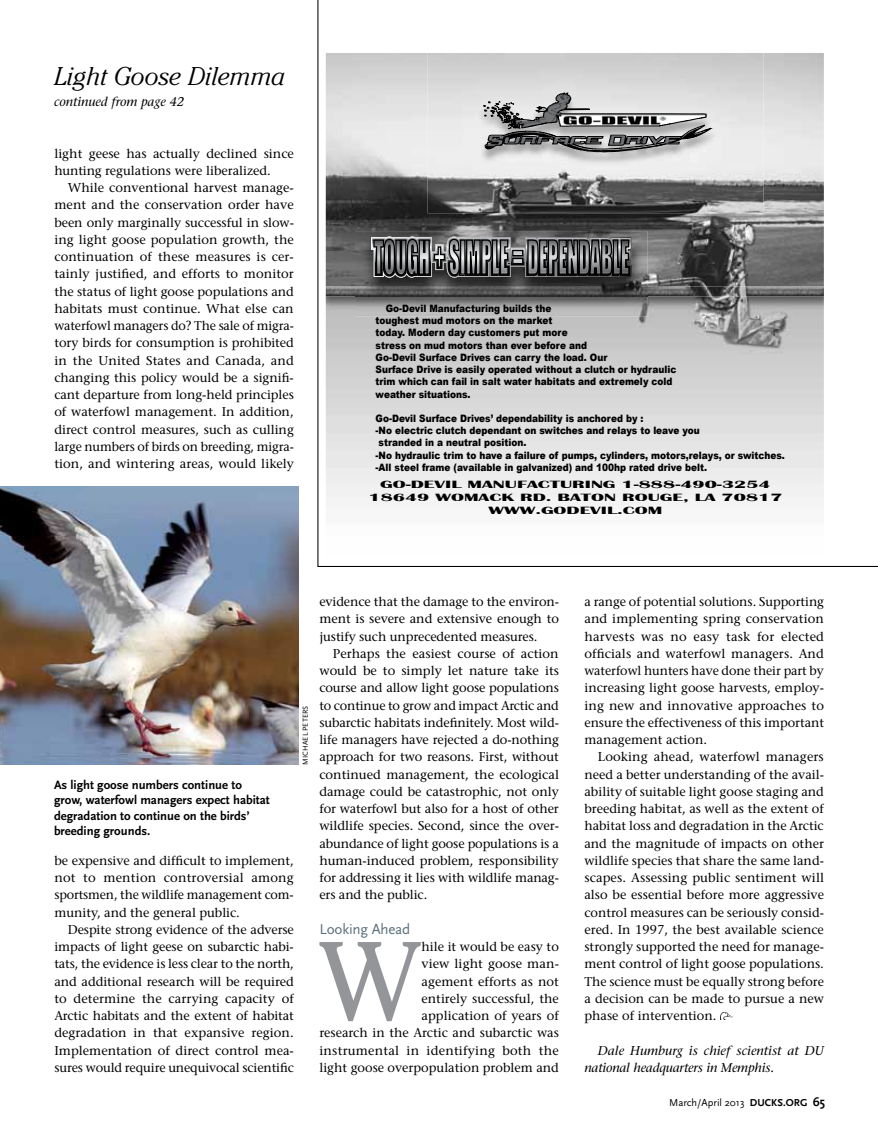
<style>
.page{position:relative;width:878px;height:1134px;background:#fff}
.page>*{position:absolute;margin:0;border:0;box-sizing:border-box;transform-origin:0 0}
.t1{font:110.85px "Cheltenham";color:#939598}
.t2{font:italic 300 25.5px "Cheltenham";color:#000}
.t3{font:15px "Scala Sans OT";color:#5c6f7c}
.t4{font:12.75px/17.2px "Stone Serif";color:#000;text-align:justify}
.t5{font:700 12.75px/15.3px "Scala Sans OT";color:#000}
.t6{font:italic 12.75px/17.2px "Stone Serif";color:#000}
.t7{font:700 10.8px/13px "Britannic";color:#000;text-align:center;scale:1.84 1}
.t8{font:10.5px "Scala Sans OT";color:#000}
.t9{font:700 10.5px "Scala Sans OT";color:#000}
.t10{font:900 10.2px/12.1px "Arial";color:#000;scale:.88 1}
.t11{font:7.5px "Scala Sans OT";letter-spacing:.01em;color:#000}
.s1{font-weight:700}
.s2{font-size:12.75px}
</style>
<div class="page">
<svg style="left:317px;top:0;width:561px;height:567px"></svg>
<img style="left:326px;top:53px;width:497px;height:504px">
<img style="left:326px;top:287px;width:497px;height:9px">
<img style="left:427px;top:53px;width:336px;height:160px">
<img style="left:465px;top:85px;width:255px;height:88px">
<svg style="left:483px;top:93px;width:229px;height:59px;background:#9f9f9f"></svg>
<img style="left:356px;top:231px;width:291px;height:85px">
<img style="left:356px;top:287px;width:291px;height:9px">
<svg style="left:371px;top:213px;width:260px;height:65px;background:#575858"></svg>
<svg style="left:720px;top:1012px;width:12px;height:8px"></svg>
<img style="left:0;top:486px;width:298px;height:279px">
<h2 class="t2" style="left:54px;top:61px;width:232px">Light Goose Dilemma</h2>
<p class="t6" style="left:54px;top:93px;width:132px">continued from page 42</p>
<p class="t4" style="left:54px;top:144px;width:241px">light geese has actually declined since hunting regulations were liberalized.</p>
<p class="t4" style="left:54px;top:179px;width:241px;text-indent:14px">While conventional harvest manage&shy;ment and the conservation order have been only marginally successful in slow&shy;ing light goose population growth, the continuation of these measures is cer&shy;tainly justified, and efforts to monitor the status of light goose populations and habitats must continue. What else can waterfowl managers do? The sale of migra&shy;tory birds for consumption is prohibited in the United States and Canada, and changing this policy would be a signifi&shy;cant departure from long-held principles of waterfowl management. In addition, direct control measures, such as culling large numbers of birds on breeding, migra&shy;tion, and wintering areas, would likely</p>
<p class="t10" style="left:375px;top:302px;width:343px;text-indent:10px">Go-Devil Manufacturing builds the<br>toughest mud motors on the market<br>today. Modern day customers put more<br>stress on mud motors than ever before and<br>Go-Devil Surface Drives can carry the load. Our<br>Surface Drive is easily operated without a clutch or hydraulic trim which can fail in salt water habitats and extremely cold weather situations.</p>
<p class="t10" style="left:375px;top:412px;width:466px">Go-Devil Surface Drives’ dependability is anchored by :<br>-No electric clutch dependant on switches and relays to leave you<br>stranded in a neutral position.<br>-No hydraulic trim to have a failure of pumps, cylinders, motors,relays, or switches. -All steel frame (available in galvanized) and 100hp rated drive belt.</p>
<p class="t7" style="left:368px;top:478px;width:226px">GO-DEVIL MANUFACTURING 1-888-490-3254<br>18649 WOMACK RD. BATON ROUGE, LA 70817<br>WWW.GODEVIL.COM</p>
<p class="t5" style="left:54px;top:778px;width:217px">As light goose numbers continue to grow, waterfowl managers expect habitat degradation to continue on the birds’ breeding grounds.</p>
<p class="t4" style="left:54px;top:852px;width:241px">be expensive and difficult to implement, not to mention controversial among sportsmen, the wildlife management com&shy;munity, and the general public.</p>
<p class="t4" style="left:54px;top:921px;width:241px;text-indent:14px">Despite strong evidence of the adverse impacts of light geese on subarctic habi&shy;tats, the evidence is less clear to the north, and additional research will be required to determine the carrying capacity of Arctic habitats and the extent of habitat degradation in that expansive region.<br>Implementation of direct control mea&shy;sures would require unequivocal scientific</p>
<p class="t11" style="left:301px;top:765px;width:60px;rotate:-90deg">m ichael peters</p>
<p class="t4" style="left:319px;top:593px;width:241px">evidence that the damage to the environ&shy;ment is severe and extensive enough to justify such unprecedented measures.</p>
<p class="t4" style="left:319px;top:645px;width:241px;text-indent:14px">Perhaps the easiest course of action would be to simply let nature take its course and allow light goose populations to continue to grow and impact Arctic and subarctic habitats indefinitely. Most wild&shy;life managers have rejected a do-nothing approach for two reasons. First, without continued management, the ecological damage could be catastrophic, not only for waterfowl but also for a host of other wildlife species. Second, since the over&shy;abundance of light goose populations is a human-induced problem, responsibility for addressing it lies with wildlife manag&shy;ers and the public.</p>
<p class="t3" style="left:319px;top:921px;width:92px">Looking Ahead</p>
<h1 class="t1" style="left:319px;top:917px;width:104px">W</h1>
<p class="t4" style="left:319px;top:938px;width:241px;text-align:right">hile it would be easy to<br>view light goose man-<br>agement efforts as not<br>entirely successful, the<br>application of years of<br>research in the Arctic and subarctic was instrumental in identifying both the light goose overpopulation problem and</p>
<p class="t4" style="left:584px;top:593px;width:241px">a range of potential solutions. Supporting and implementing spring conservation harvests was no easy task for elected officials and waterfowl managers. And waterfowl hunters have done their part by increasing light goose harvests, employ&shy;ing new and innovative approaches to ensure the effectiveness of this important management action.</p>
<p class="t4" style="left:584px;top:748px;width:241px;text-indent:14px">Looking ahead, waterfowl managers need a better understanding of the avail&shy;ability of suitable light goose staging and breeding habitat, as well as the extent of habitat loss and degradation in the Arctic and the magnitude of impacts on other wildlife species that share the same land&shy;scapes. Assessing public sentiment will also be essential before more aggressive control measures can be seriously consid&shy;ered. In 1997, the best available science strongly supported the need for manage&shy;ment control of light goose populations.<br>The science must be equally strong before a decision can be made to pursue a new phase of intervention.</p>
<p class="t6" style="left:584px;top:1041px;width:241px;text-indent:14px">Dale Humburg is chief scientist at DU national headquarters in Memphis.</p>
<p class="t8" style="left:669px;top:1097px;width:96px">March/April 2013 <span class="s1">DUCKS</span></p>
<p class="t9" style="left:783px;top:1097px;width:43px">.org <span class="s2">65</span></p>
</div>
